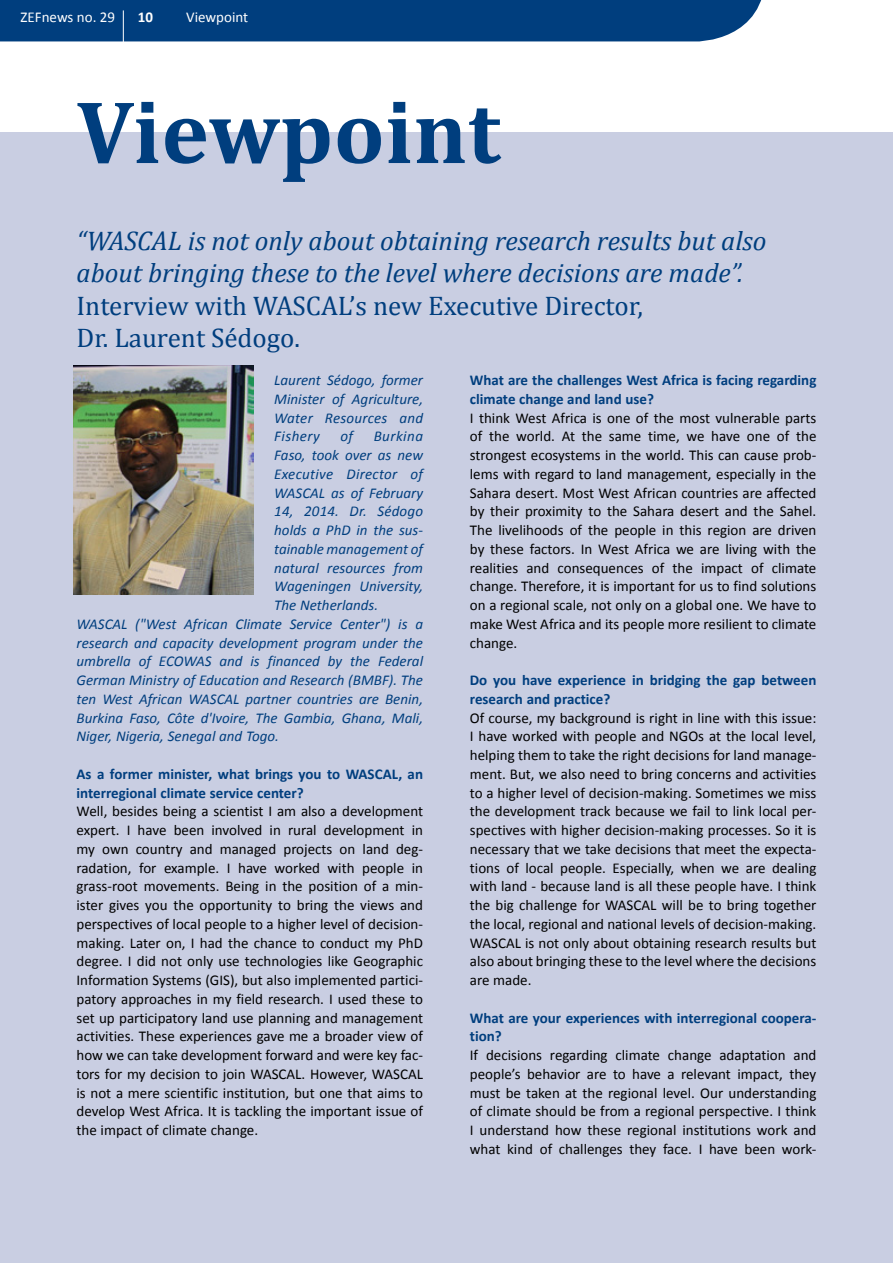
<style>
.page{position:relative;width:893px;height:1263px;background:#fff}
.page>*{position:absolute;margin:0;border:0;box-sizing:border-box;transform-origin:0 0}
.t1{font:700 90px "Cambria";color:#003e7e}
.t2{font:italic 27px/32.4px "Cambria";color:#003e7e}
.t3{font:27px/32.4px "Cambria";color:#003e7e}
.t4{font:15px/18.8px "Calibri";color:#000;text-align:justify}
.t5{font:italic 15px/18.8px "Calibri";color:#003e7e;text-align:justify}
.t6{font:700 15px/18.8px "Calibri";color:#003e7e}
.t7{font:15px "Calibri";color:#fff}
.t8{font:italic 15px "Calibri";letter-spacing:.03em;color:#003e7e}
.t9{font:700 15px "Calibri";color:#fff}
</style>
<div class="page">
<div style="left:0;top:0;width:762px;height:41px;background:#003e7e"></div>
<hr style="left:123px;top:10px;width:1px;height:56px;background:#fff">
<div style="left:0;top:133px;width:893px;height:1130px;background:#c9cee2"></div>
<img style="left:73px;top:366px;width:180px;height:228px">
<p class="t7" style="left:21px;top:7px;width:96px">ZEFnews no. 29</p>
<p class="t9" style="left:138px;top:7px;width:17px">10</p>
<p class="t7" style="left:186px;top:7px;width:64px">Viewpoint</p>
<h1 class="t1" style="left:77px;top:69px;width:425px">Viewpoint</h1>
<h2 class="t2" style="left:77px;top:223px;width:692px">“WASCAL is not only about obtaining research results but also about bringing these to the level where decisions are made”.</h2>
<h2 class="t3" style="left:77px;top:289px;width:568px">Interview with WASCAL’s new Executive Director,<br>Dr. Laurent Sédogo.</h2>
<p class="t5" style="left:274px;top:370px;width:150px">Laurent Sédogo, former Minister of Agriculture, Water Resources and Fishery</p>
<p class="t5" style="left:340px;top:426px;width:14px">of</p>
<p class="t8" style="left:374px;top:426px;width:51px">Burkina</p>
<p class="t5" style="left:274px;top:445px;width:150px">Faso, took over as new</p>
<p class="t5" style="left:274px;top:464px;width:150px">Executive Director of</p>
<p class="t5" style="left:274px;top:483px;width:150px">WASCAL as of February</p>
<p class="t5" style="left:274px;top:501px;width:150px">14, 2014. Dr. Sédogo</p>
<p class="t5" style="left:274px;top:520px;width:150px">holds a PhD in the sus-</p>
<p class="t5" style="left:274px;top:539px;width:150px">tainable management of</p>
<p class="t5" style="left:274px;top:558px;width:150px">natural resources from</p>
<p class="t5" style="left:274px;top:576px;width:150px">Wageningen University,</p>
<p class="t5" style="left:274px;top:595px;width:105px">The Netherlands.</p>
<p class="t5" style="left:77px;top:614px;width:348px">WASCAL ("West African Climate Service Center") is a</p>
<p class="t5" style="left:77px;top:633px;width:348px">research and capacity development program under the</p>
<p class="t5" style="left:77px;top:651px;width:348px">umbrella of ECOWAS and is financed by the Federal</p>
<p class="t5" style="left:77px;top:670px;width:348px">German Ministry of Education and Research (BMBF). The</p>
<p class="t5" style="left:77px;top:689px;width:348px">ten West African WASCAL partner countries are Benin,</p>
<p class="t5" style="left:77px;top:708px;width:348px">Burkina Faso, Côte d'Ivoire, The Gambia, Ghana, Mali,</p>
<p class="t5" style="left:77px;top:726px;width:204px">Niger, Nigeria, Senegal and Togo.</p>
<p class="t6" style="left:77px;top:764px;width:348px">As a former minister, what brings you to WASCAL, an interregional climate service center?</p>
<p class="t4" style="left:77px;top:802px;width:348px">Well, besides being a scientist I am also a development expert. I have been involved in rural development in my own country and managed projects on land deg&shy;radation, for example. I have worked with people in grass-root movements. Being in the position of a min&shy;ister gives you the opportunity to bring the views and perspectives of local people to a higher level of decision&shy;making. Later on, I had the chance to conduct my PhD degree. I did not only use technologies like Geographic Information Systems (GIS), but also implemented partici&shy;patory approaches in my field research. I used these to set up participatory land use planning and management activities. These experiences gave me a broader view of how we can take development forward and were key fac&shy;tors for my decision to join WASCAL. However, WASCAL is not a mere scientific institution, but one that aims to develop West Africa. It is tackling the important issue of the impact of climate change.</p>
<p class="t6" style="left:470px;top:371px;width:348px">What are the challenges West Africa is facing regarding climate change and land use?</p>
<p class="t4" style="left:470px;top:408px;width:348px">I think West Africa is one of the most vulnerable parts of the world. At the same time, we have one of the strongest ecosystems in the world. This can cause prob&shy;lems with regard to land management, especially in the Sahara desert. Most West African countries are affected by their proximity to the Sahara desert and the Sahel.<br>The livelihoods of the people in this region are driven by these factors. In West Africa we are living with the realities and consequences of the impact of climate change. Therefore, it is important for us to find solutions on a regional scale, not only on a global one. We have to make West Africa and its people more resilient to climate change.</p>
<p class="t6" style="left:470px;top:671px;width:348px">Do you have experience in bridging the gap between research and practice?</p>
<p class="t4" style="left:470px;top:708px;width:348px">Of course, my background is right in line with this issue:<br>I have worked with people and NGOs at the local level, helping them to take the right decisions for land manage&shy;ment. But, we also need to bring concerns and activities to a higher level of decision-making. Sometimes we miss the development track because we fail to link local per&shy;spectives with higher decision-making processes. So it is necessary that we take decisions that meet the expecta&shy;tions of local people. Especially, when we are dealing with land - because land is all these people have. I think the big challenge for WASCAL will be to bring together the local, regional and national levels of decision-making.<br>WASCAL is not only about obtaining research results but also about bringing these to the level where the decisions are made.</p>
<p class="t6" style="left:470px;top:1008px;width:348px">What are your experiences with interregional coopera&shy;tion?</p>
<p class="t4" style="left:470px;top:1046px;width:348px">If decisions regarding climate change adaptation and people’s behavior are to have a relevant impact, they must be taken at the regional level. Our understanding of climate should be from a regional perspective. I think I understand how these regional institutions work and what kind of challenges they face. I have been work-</p>
</div>
